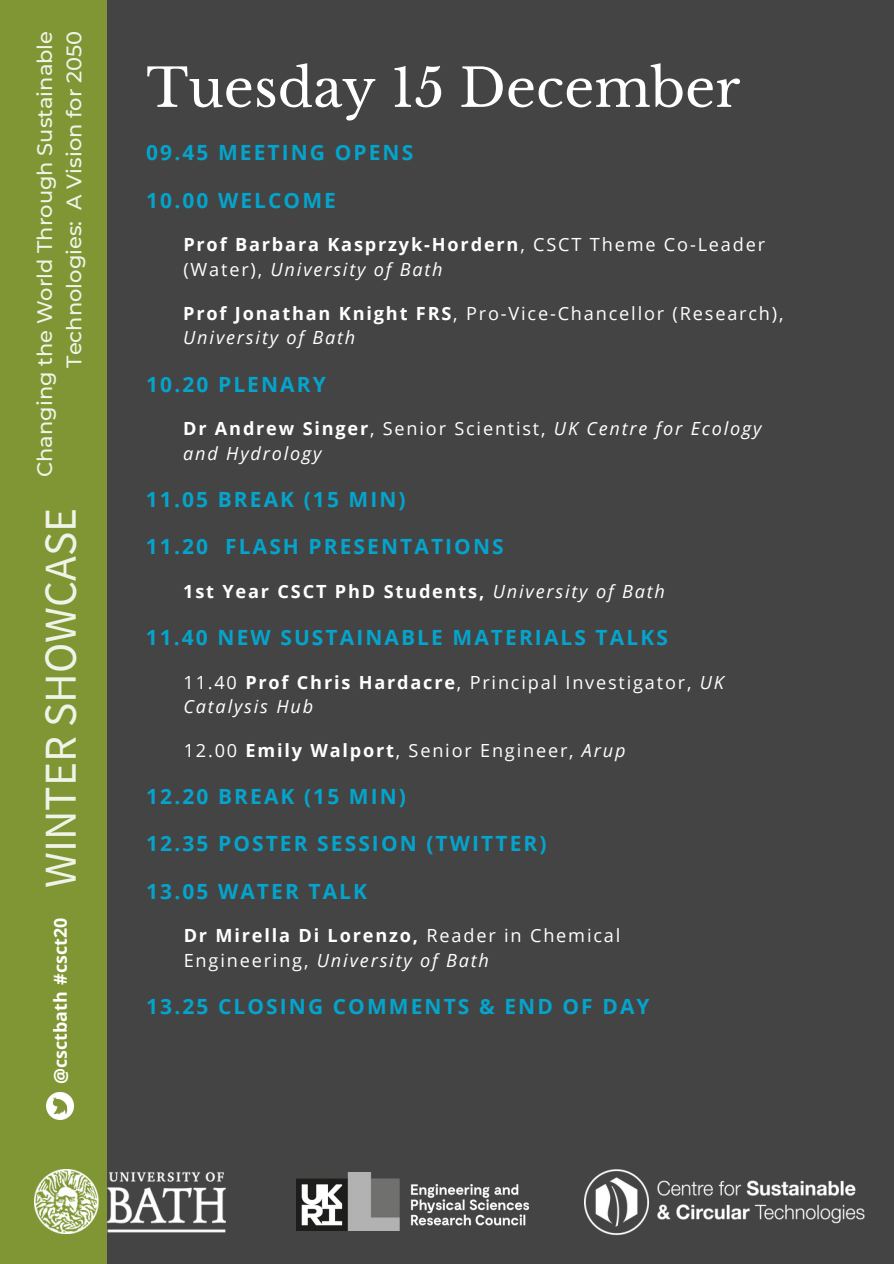
<style>
.page{position:relative;width:894px;height:1264px;background:#fff}
.page>*{position:absolute;margin:0;border:0;box-sizing:border-box;transform-origin:0 0}
.t1{font:52.5px "Libre Baskerville";color:#fff}
.t2{font:45.6px "Source Sans Pro";color:#fff}
.t3{font:700 21px "Open Sans";letter-spacing:.1em;color:#04a4cc}
.t4{font:500 21px/29.2px "Montserrat";color:#fff;text-align:right}
.t5{font:18.15px/24.8px "Open Sans";letter-spacing:.1em;color:#fff}
.t6{font:700 18.15px/24.8px "Open Sans";letter-spacing:.1em;color:#fff}
.t7{font:italic 18.15px/24.6px "Open Sans";letter-spacing:.1em;color:#fff}
.t8{font:700 17.85px "Open Sans";color:#fff}
.s1{font-weight:400}
.s2{font-weight:400;font-style:italic}
.s3{font-weight:700}
.s4{font-style:italic}
.s5{font-weight:700;font-style:normal}
.s6{font-style:normal}
</style>
<div class="page">
<div style="left:0;top:0;width:893px;height:1263px;background:#444"></div>
<div style="left:0;top:0;width:106px;height:421px;background:#809634"></div>
<div style="left:0;top:843px;width:106px;height:420px;background:#809634"></div>
<div style="left:0;top:419px;width:106px;height:426px;background:#809634"></div>
<img style="left:584px;top:1169px;width:280px;height:67px">
<img style="left:297px;top:1172px;width:231px;height:58px">
<img style="left:35px;top:1169px;width:190px;height:64px">
<img style="left:47px;top:1092px;width:27px;height:27px">
<p class="t4" style="left:30px;top:477px;width:448px;rotate:-90deg">Changing the World Through Sustainable<br>Technologies: A Vision for 2050</p>
<h2 class="t2" style="left:31px;top:888px;width:381px;rotate:-90deg">WINTER SHOWCASE</h2>
<p class="t8" style="left:48px;top:1083px;width:167px;rotate:-90deg">@csctbath #csct20</p>
<p class="t1" style="left:146px;top:56px;width:595px">Tuesday 15 December</p>
<p class="t3" style="left:146px;top:138px;width:268px">09.45 MEETING OPENS</p>
<p class="t3" style="left:146px;top:185px;width:191px">10.00 WELCOME</p>
<p class="t6" style="left:183px;top:232px;width:583px">Prof Barbara Kasprzyk-Hordern<span class="s1">, CSCT Theme Co-Leader (Water),</span> <span class="s2">University of Bath</span></p>
<p class="t5" style="left:183px;top:300px;width:601px"><span class="s3">Prof Jonathan Knight FRS</span>, Pro-Vice-Chancellor (Research),<br><span class="s4">University of Bath</span></p>
<p class="t3" style="left:146px;top:369px;width:181px">10.20 PLENARY</p>
<p class="t7" style="left:183px;top:416px;width:579px"><span class="s5">Dr Andrew Singer</span><span class="s6">, Senior Scientist,</span> UK Centre for Ecology and Hydrology</p>
<p class="t3" style="left:146px;top:484px;width:261px">11.05 BREAK (15 MIN)</p>
<p class="t3" style="left:146px;top:532px;width:359px">11.20 FLASH PRESENTATIONS</p>
<p class="t6" style="left:183px;top:578px;width:483px">1st Year CSCT PhD Students, <span class="s2">University of Bath</span></p>
<p class="t3" style="left:146px;top:622px;width:523px">11.40 NEW SUSTAINABLE MATERIALS TALKS</p>
<p class="t5" style="left:183px;top:669px;width:541px">11.40 <span class="s3">Prof Chris Hardacre</span>, Principal Investigator, <span class="s4">UK<br>Catalysis Hub</span></p>
<p class="t5" style="left:184px;top:737px;width:443px">12.00 <span class="s3">Emily Walport</span>, Senior Engineer, <span class="s4">Arup</span></p>
<p class="t3" style="left:146px;top:782px;width:261px">12.20 BREAK (15 MIN)</p>
<p class="t3" style="left:146px;top:829px;width:401px">12.35 POSTER SESSION (TWITTER)</p>
<p class="t3" style="left:146px;top:876px;width:222px">13.05 WATER TALK</p>
<p class="t5" style="left:184px;top:922px;width:438px"><span class="s3">Dr Mirella Di Lorenzo,</span> Reader in Chemical<br>Engineering, <span class="s4">University of Bath</span></p>
<p class="t3" style="left:146px;top:991px;width:505px">13.25 CLOSING COMMENTS &amp; END OF DAY</p>
</div>
